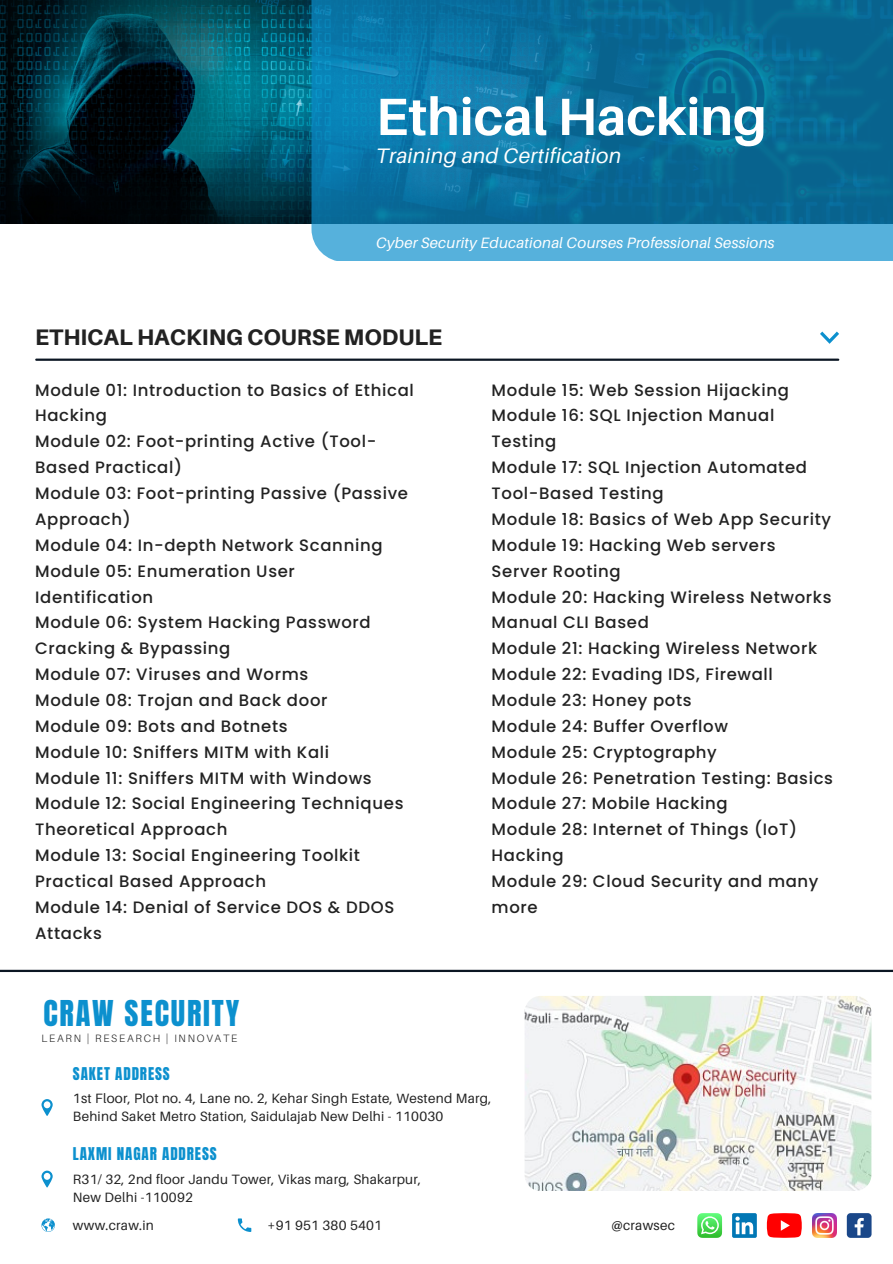
<style>
.page{position:relative;width:893px;height:1264px;background:#fff}
.page>*{position:absolute;margin:0;border:0;box-sizing:border-box;transform-origin:0 0}
.t1{font:700 52.5px "Aileron";color:#fff}
.t2{font:30.3px "Anton";letter-spacing:.06em;color:#0c90ce}
.t3{font:800 22.5px "Aileron";color:#222}
.t4{font:italic 21px "Aileron";letter-spacing:.02em;color:#fff}
.t5{font:500 16.5px/25.8px "Poppins";letter-spacing:.04em;color:#222}
.t6{font:italic 15px "Aileron";letter-spacing:.02em;color:#fff}
.t7{font:15px "Anton";letter-spacing:.06em;color:#0c90ce}
.t8{font:13.5px/18px "Aileron";letter-spacing:.02em;color:#222}
.t9{font:300 10.65px "Aileron";letter-spacing:.165em;color:#222}
</style>
<div class="page">
<hr style="left:36px;top:358px;width:802px;height:3px;background:#0b1623">
<svg style="left:820px;top:331px;width:19px;height:13px"></svg>
<img style="left:0;top:0;width:311px;height:223px">
<svg style="left:311px;top:0;width:581px;height:261px;background:#1479a5"></svg>
<hr style="left:0;top:969px;width:892px;height:3px;background:#0b1623">
<svg style="left:41px;top:1170px;width:12px;height:17px"></svg>
<svg style="left:41px;top:1099px;width:12px;height:16px"></svg>
<svg style="left:238px;top:1218px;width:13px;height:13px"></svg>
<svg style="left:41px;top:1218px;width:14px;height:13px"></svg>
<img style="left:524px;top:995px;width:347px;height:195px;border-radius:16px">
<div style="left:846px;top:1213px;width:25px;height:24px;background:#1a4789;border-radius:4px"></div>
<svg style="left:854px;top:1217px;width:9px;height:18px"></svg>
<img style="left:812px;top:1213px;width:24px;height:24px">
<svg style="left:766px;top:1213px;width:35px;height:24px"></svg>
<div style="left:732px;top:1213px;width:24px;height:24px;background:#0177b5;border-radius:2px"></div>
<svg style="left:735px;top:1216px;width:18px;height:18px"></svg>
<svg style="left:697px;top:1213px;width:25px;height:24px"></svg>
<h1 class="t1" style="left:376px;top:84px;width:392px">Ethical Hacking</h1>
<p class="t4" style="left:376px;top:143px;width:247px">Training and Certification</p>
<p class="t6" style="left:376px;top:233px;width:400px">Cyber Security Educational Courses Professional Sessions</p>
<h3 class="t3" style="left:35px;top:323px;width:408px">ETHICAL HACKING COURSE MODULE</h3>
<p class="t5" style="left:35px;top:377px;width:380px">Module 01: Introduction to Basics of Ethical<br>Hacking<br>Module 02: Foot-printing Active (Tool-<br>Based Practical)<br>Module 03: Foot-printing Passive (Passive<br>Approach)<br>Module 04: In-depth Network Scanning<br>Module 05: Enumeration User<br>Identification<br>Module 06: System Hacking Password<br>Cracking &amp; Bypassing<br>Module 07: Viruses and Worms<br>Module 08: Trojan and Back door<br>Module 09: Bots and Botnets<br>Module 10: Sniffers MITM with Kali<br>Module 11: Sniffers MITM with Windows<br>Module 12: Social Engineering Techniques<br>Theoretical Approach<br>Module 13: Social Engineering Toolkit<br>Practical Based Approach<br>Module 14: Denial of Service DOS &amp; DDOS<br>Attacks</p>
<p class="t5" style="left:491px;top:377px;width:343px">Module 15: Web Session Hijacking<br>Module 16: SQL Injection Manual<br>Testing<br>Module 17: SQL Injection Automated<br>Tool-Based Testing<br>Module 18: Basics of Web App Security<br>Module 19: Hacking Web servers<br>Server Rooting<br>Module 20: Hacking Wireless Networks<br>Manual CLI Based<br>Module 21: Hacking Wireless Network<br>Module 22: Evading IDS, Firewall<br>Module 23: Honey pots<br>Module 24: Buffer Overflow<br>Module 25: Cryptography<br>Module 26: Penetration Testing: Basics<br>Module 27: Mobile Hacking<br>Module 28: Internet of Things (IoT)<br>Hacking<br>Module 29: Cloud Security and many more</p>
<h2 class="t2" style="left:43px;top:991px;width:197px">CRAW SECURITY</h2>
<p class="t9" style="left:41px;top:1031px;width:197px">LEARN | RESEARCH | INNOVATE</p>
<p class="t7" style="left:73px;top:1062px;width:98px">SAKET ADDRESS</p>
<p class="t8" style="left:73px;top:1089px;width:420px">1st Floor, Plot no. 4, Lane no. 2, Kehar Singh Estate, Westend Marg,<br>Behind Saket Metro Station, Saidulajab New Delhi - 110030</p>
<p class="t7" style="left:73px;top:1143px;width:145px">LAXMI NAGAR ADDRESS</p>
<p class="t8" style="left:73px;top:1169px;width:350px">R31/ 32, 2nd floor Jandu Tower, Vikas marg, Shakarpur,<br>New Delhi -110092</p>
<p class="t8" style="left:73px;top:1215px;width:82px">www.craw.in</p>
<p class="t8" style="left:267px;top:1215px;width:116px">+91 951 380 5401</p>
<p class="t8" style="left:611px;top:1215px;width:65px">@crawsec</p>
</div>
